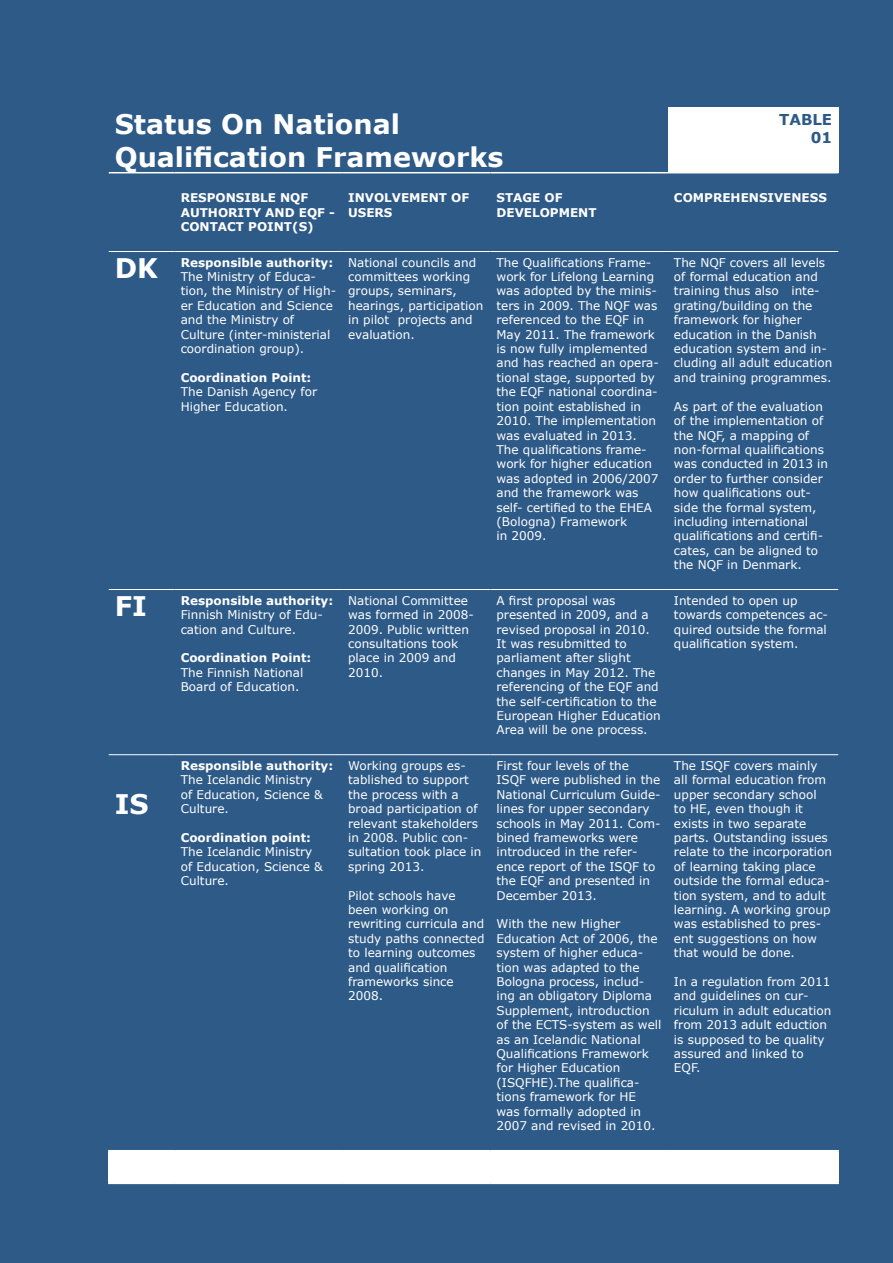
<style>
.page{position:relative;width:893px;height:1263px;background:#fff}
.page>*{position:absolute;margin:0;border:0;box-sizing:border-box;transform-origin:0 0}
.t1{font:700 27px/32.4px "Verdana";color:#fff}
.t2{font:700 15px/18px "Verdana";color:#2e5a87;text-align:right}
.t3{font:12px/14.4px "Verdana";color:#fff}
.t4{font:700 12px/14.4px "Verdana";color:#fff}
</style>
<div class="page">
<div style="left:0;top:0;width:892px;height:1263px;background:#2e5a87"></div>
<div style="left:668px;top:108px;width:170px;height:65px;background:#fff"></div>
<div style="left:110px;top:1151px;width:727px;height:31px;background:#fff"></div>
<hr style="left:109px;top:251px;width:66px;height:1px;background:#fff">
<hr style="left:175px;top:251px;width:167px;height:1px;background:#fff">
<hr style="left:342px;top:251px;width:148px;height:1px;background:#fff">
<hr style="left:490px;top:251px;width:178px;height:1px;background:#fff">
<hr style="left:668px;top:251px;width:170px;height:1px;background:#fff">
<hr style="left:109px;top:589px;width:66px;height:1px;background:#fff">
<hr style="left:175px;top:589px;width:167px;height:1px;background:#fff">
<hr style="left:342px;top:589px;width:148px;height:1px;background:#fff">
<hr style="left:490px;top:589px;width:178px;height:1px;background:#fff">
<hr style="left:668px;top:589px;width:170px;height:1px;background:#fff">
<hr style="left:109px;top:754px;width:66px;height:1px;background:#fff">
<hr style="left:175px;top:754px;width:167px;height:1px;background:#fff">
<hr style="left:342px;top:754px;width:148px;height:1px;background:#fff">
<hr style="left:490px;top:754px;width:178px;height:1px;background:#fff">
<hr style="left:668px;top:754px;width:170px;height:1px;background:#fff">
<hr style="left:109px;top:172px;width:66px;height:1px;background:#fff">
<hr style="left:175px;top:172px;width:167px;height:1px;background:#fff">
<hr style="left:342px;top:172px;width:148px;height:1px;background:#fff">
<hr style="left:490px;top:172px;width:178px;height:1px;background:#fff">
<hr style="left:108px;top:1150px;width:67px;height:1px;background:#fff">
<hr style="left:108px;top:1151px;width:2px;height:31px;background:#fff">
<hr style="left:175px;top:1150px;width:167px;height:1px;background:#fff">
<hr style="left:342px;top:1150px;width:148px;height:1px;background:#fff">
<hr style="left:490px;top:1150px;width:178px;height:1px;background:#fff">
<hr style="left:668px;top:1150px;width:171px;height:1px;background:#fff">
<hr style="left:837px;top:1151px;width:2px;height:31px;background:#fff">
<hr style="left:108px;top:1182px;width:67px;height:2px;background:#fff">
<hr style="left:175px;top:1182px;width:167px;height:2px;background:#fff">
<hr style="left:342px;top:1182px;width:148px;height:2px;background:#fff">
<hr style="left:490px;top:1182px;width:178px;height:2px;background:#fff">
<hr style="left:668px;top:1182px;width:171px;height:2px;background:#fff">
<h1 class="t1" style="left:115px;top:108px;width:390px">Status On National<br>Qualification Frameworks</h1>
<p class="t2" style="left:779px;top:110px;width:55px">TABLE<br>01</p>
<p class="t4" style="left:181px;top:190px;width:156px">RESPONSIBLE NQF<br>AUTHORITY AND EQF -<br>CONTACT POINT(S)</p>
<p class="t4" style="left:348px;top:190px;width:123px">INVOLVEMENT OF<br>USERS</p>
<p class="t4" style="left:496px;top:190px;width:102px">STAGE OF<br>DEVELOPMENT</p>
<p class="t4" style="left:674px;top:190px;width:154px">COMPREHENSIVENESS</p>
<h1 class="t1" style="left:115px;top:252px;width:45px">DK</h1>
<p class="t4" style="left:181px;top:255px;width:154px">Responsible authority:</p>
<p class="t3" style="left:348px;top:255px;width:137px">National councils and committees working groups, seminars, hearings, participation in pilot projects and evaluation.</p>
<p class="t3" style="left:496px;top:255px;width:164px">The Qualifications Frame&shy;work for Lifelong Learning was adopted by the minis&shy;ters in 2009. The NQF was referenced to the EQF in<br>May 2011. The framework is now fully implemented and has reached an opera&shy;tional stage, supported by the EQF national coordina&shy;tion point established in<br>2010. The implementation was evaluated in 2013.<br>The qualifications frame&shy;work for higher education was adopted in 2006/2007 and the framework was self- certified to the EHEA (Bologna) Framework<br>in 2009.</p>
<p class="t3" style="left:674px;top:255px;width:160px">The NQF covers all levels of formal education and training thus also inte&shy;grating/building on the framework for higher education in the Danish education system and in&shy;cluding all adult education and training programmes.</p>
<p class="t3" style="left:181px;top:269px;width:157px">The Ministry of Educa&shy;tion, the Ministry of High&shy;er Education and Science and the Ministry of<br>Culture (inter-ministerial coordination group).</p>
<p class="t4" style="left:181px;top:370px;width:132px">Coordination Point:</p>
<p class="t3" style="left:181px;top:385px;width:138px">The Danish Agency for<br>Higher Education.</p>
<p class="t3" style="left:674px;top:399px;width:156px">As part of the evaluation of the implementation of the NQF, a mapping of non-formal qualifications was conducted in 2013 in order to further consider how qualifications out&shy;side the formal system, including international qualifications and certifi&shy;cates, can be aligned to the NQF in Denmark.</p>
<h1 class="t1" style="left:115px;top:590px;width:34px">FI</h1>
<p class="t4" style="left:181px;top:593px;width:154px">Responsible authority:</p>
<p class="t3" style="left:181px;top:607px;width:144px">Finnish Ministry of Edu&shy;cation and Culture.</p>
<p class="t4" style="left:181px;top:650px;width:132px">Coordination Point:</p>
<p class="t3" style="left:181px;top:665px;width:124px">The Finnish National<br>Board of Education.</p>
<h1 class="t1" style="left:115px;top:787px;width:35px">IS</h1>
<p class="t4" style="left:181px;top:758px;width:154px">Responsible authority:</p>
<p class="t3" style="left:181px;top:773px;width:144px">The Icelandic Ministry of Education, Science &amp;<br>Culture.</p>
<p class="t4" style="left:181px;top:830px;width:132px">Coordination point:</p>
<p class="t3" style="left:181px;top:845px;width:144px">The Icelandic Ministry of Education, Science &amp;<br>Culture.</p>
<p class="t3" style="left:348px;top:593px;width:127px">National Committee was formed in 2008-<br>2009. Public written consultations took place in 2009 and<br>2010.</p>
<p class="t3" style="left:496px;top:593px;width:166px">A first proposal was presented in 2009, and a revised proposal in 2010.<br>It was resubmitted to parliament after slight changes in May 2012. The referencing of the EQF and the self-certification to the<br>European Higher Education<br>Area will be one process.</p>
<p class="t3" style="left:674px;top:593px;width:155px">Intended to open up towards competences ac&shy;quired outside the formal qualification system.</p>
<p class="t3" style="left:348px;top:758px;width:135px">Working groups es&shy;tablished to support the process with a broad participation of relevant stakeholders in 2008. Public con&shy;sultation took place in spring 2013.</p>
<p class="t3" style="left:348px;top:888px;width:138px">Pilot schools have been working on rewriting curricula and study paths connected to learning outcomes and qualification frameworks since<br>2008.</p>
<p class="t3" style="left:496px;top:758px;width:166px">First four levels of the<br>ISQF were published in the<br>National Curriculum Guide&shy;lines for upper secondary schools in May 2011. Com&shy;bined frameworks were introduced in the refer&shy;ence report of the ISQF to the EQF and presented in<br>December 2013.</p>
<p class="t3" style="left:496px;top:917px;width:166px">With the new Higher<br>Education Act of 2006, the system of higher educa&shy;tion was adapted to the<br>Bologna process, includ&shy;ing an obligatory Diploma<br>Supplement, introduction of the ECTS-system as well as an Icelandic National<br>Qualifications Framework for Higher Education (ISQFHE).The qualifica&shy;tions framework for HE was formally adopted in<br>2007 and revised in 2010.</p>
<p class="t3" style="left:674px;top:758px;width:160px">The ISQF covers mainly all formal education from upper secondary school<br>to HE, even though it exists in two separate parts. Outstanding issues relate to the incorporation of learning taking place outside the formal educa&shy;tion system, and to adult learning. A working group was established to pres&shy;ent suggestions on how that would be done.</p>
<p class="t3" style="left:674px;top:974px;width:159px">In a regulation from 2011 and guidelines on cur&shy;riculum in adult education from 2013 adult eduction is supposed to be quality assured and linked to<br>EQF.</p>
</div>
